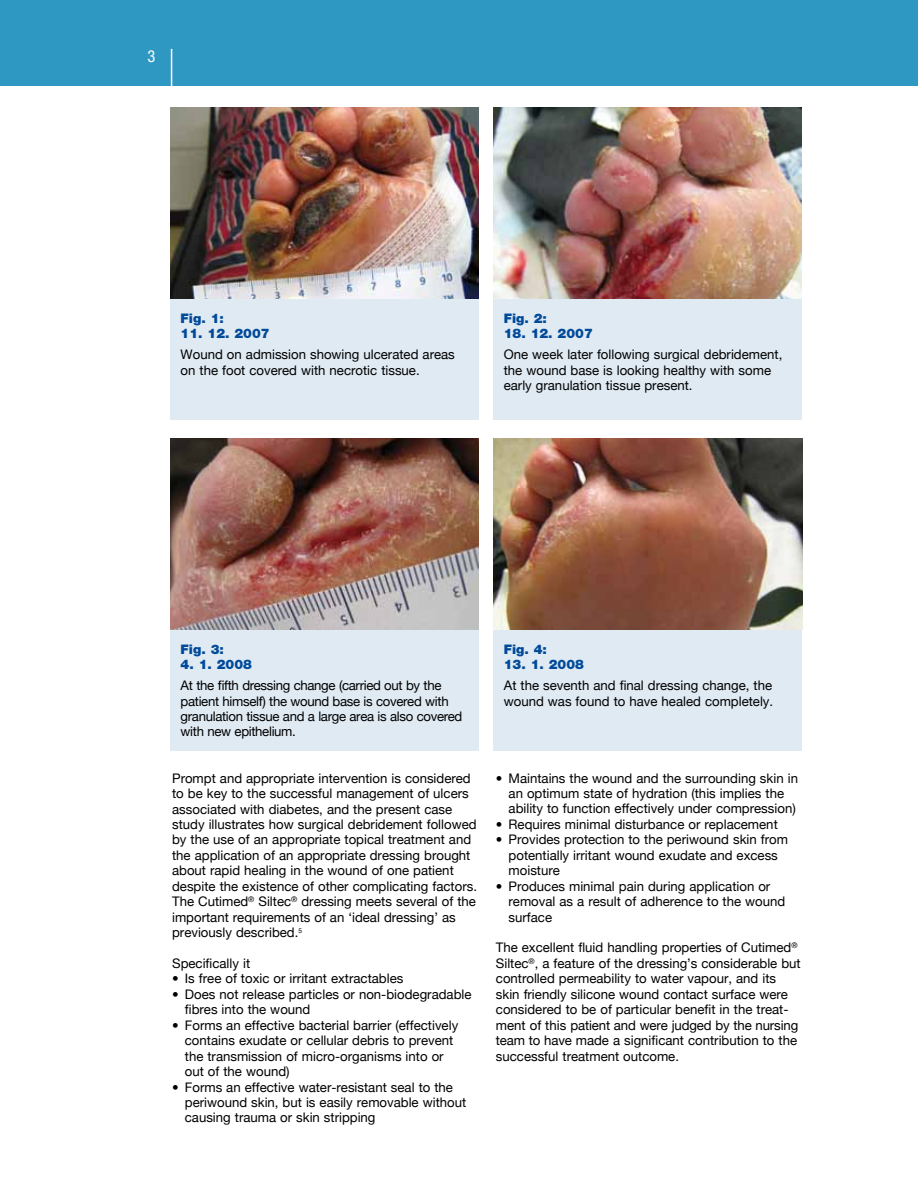
<style>
.page{position:relative;width:918px;height:1188px;background:#fff}
.page>*{position:absolute;margin:0;border:0;box-sizing:border-box;transform-origin:0 0}
.t1{font:condensed 16.5px "Helvetica Neue";color:#fff}
.t2{font:13.2px/15.5px "Helvetica Neue";color:#000}
.t3{font:13.2px/15.5px "Helvetica Neue";letter-spacing:-.025em;color:#000}
.t4{font:900 13.2px "Helvetica Neue";color:#004a99}
</style>
<div class="page">
<div style="left:0;top:0;width:918px;height:85px;background:#2e98c3"></div>
<hr style="left:171px;top:49px;width:1px;height:45px;background:#fff">
<div style="left:494px;top:298px;width:308px;height:122px;background:#dfeaf3"></div>
<div style="left:171px;top:629px;width:308px;height:122px;background:#dfeaf3"></div>
<div style="left:494px;top:629px;width:308px;height:122px;background:#dfeaf3"></div>
<div style="left:171px;top:298px;width:308px;height:122px;background:#dfeaf3"></div>
<img style="left:171px;top:107px;width:308px;height:191px">
<img style="left:494px;top:107px;width:308px;height:191px">
<img style="left:171px;top:438px;width:308px;height:191px">
<img style="left:494px;top:438px;width:308px;height:191px">
<p class="t1" style="left:148px;top:47px;width:9px">3</p>
<p class="t4" style="left:181px;top:310px;width:45px">Fig. 1:</p>
<p class="t4" style="left:181px;top:326px;width:91px">11. 12. 2007</p>
<p class="t2" style="left:181px;top:347px;width:276px">Wound on admission showing ulcerated areas on the foot covered with necrotic tissue.</p>
<p class="t4" style="left:504px;top:310px;width:45px">Fig. 2:</p>
<p class="t4" style="left:504px;top:326px;width:91px">18. 12. 2007</p>
<p class="t2" style="left:504px;top:347px;width:280px">One week later following surgical debridement, the wound base is looking healthy with some early granulation tissue present.</p>
<p class="t4" style="left:181px;top:641px;width:45px">Fig. 3:</p>
<p class="t4" style="left:181px;top:657px;width:73px">4. 1. 2008</p>
<p class="t3" style="left:181px;top:678px;width:283px">At the fifth dressing change (carried out by the patient himself) the wound base is covered with granulation tissue and a large area is also covered with new epithelium.</p>
<p class="t2" style="left:172px;top:770px;width:306px">Prompt and appropriate intervention is considered to be key to the successful management of ulcers associated with diabetes, and the present case study illustrates how surgical debridement followed by the use of an appropriate topical treatment and the application of an appropriate dressing brought about rapid healing in the wound of one patient despite the existence of other complicating factors.<br>The Cutimed<sup>®</sup> Siltec<sup>®</sup> dressing meets several of the important requirements of an ‘ideal dressing’ as previously described.<sup>5</sup></p>
<p class="t2" style="left:172px;top:955px;width:80px">Specifically it</p>
<p class="t2" style="left:172px;top:971px;width:233px">• Is free of toxic or irritant extractables</p>
<p class="t2" style="left:185px;top:986px;width:288px;text-indent:-13px">• Does not release particles or non-biodegradable fibres into the wound</p>
<p class="t2" style="left:185px;top:1017px;width:275px;text-indent:-13px">• Forms an effective bacterial barrier (effectively contains exudate or cellular debris to prevent the transmission of micro-organisms into or out of the wound)</p>
<p class="t2" style="left:185px;top:1079px;width:283px;text-indent:-13px">• Forms an effective water-resistant seal to the periwound skin, but is easily removable without causing trauma or skin stripping</p>
<p class="t4" style="left:504px;top:641px;width:45px">Fig. 4:</p>
<p class="t4" style="left:504px;top:657px;width:82px">13. 1. 2008</p>
<p class="t2" style="left:504px;top:678px;width:271px">At the seventh and final dressing change, the wound was found to have healed completely.</p>
<p class="t2" style="left:509px;top:770px;width:291px;text-indent:-13px">• Maintains the wound and the surrounding skin in an optimum state of hydration (this implies the ability to function effectively under compression)</p>
<p class="t2" style="left:496px;top:816px;width:283px">• Requires minimal disturbance or replacement</p>
<p class="t2" style="left:509px;top:832px;width:281px;text-indent:-13px">• Provides protection to the periwound skin from potentially irritant wound exudate and excess moisture</p>
<p class="t2" style="left:509px;top:878px;width:278px;text-indent:-13px">• Produces minimal pain during application or removal as a result of adherence to the wound surface</p>
<p class="t2" style="left:496px;top:940px;width:306px">The excellent fluid handling properties of Cutimed<sup>® </sup>Siltec<sup>®</sup>, a feature of the dressing’s considerable but controlled permeability to water vapour, and its skin friendly silicone wound contact surface were considered to be of particular benefit in the treat&shy;ment of this patient and were judged by the nursing team to have made a significant contribution to the successful treatment outcome.</p>
</div>
